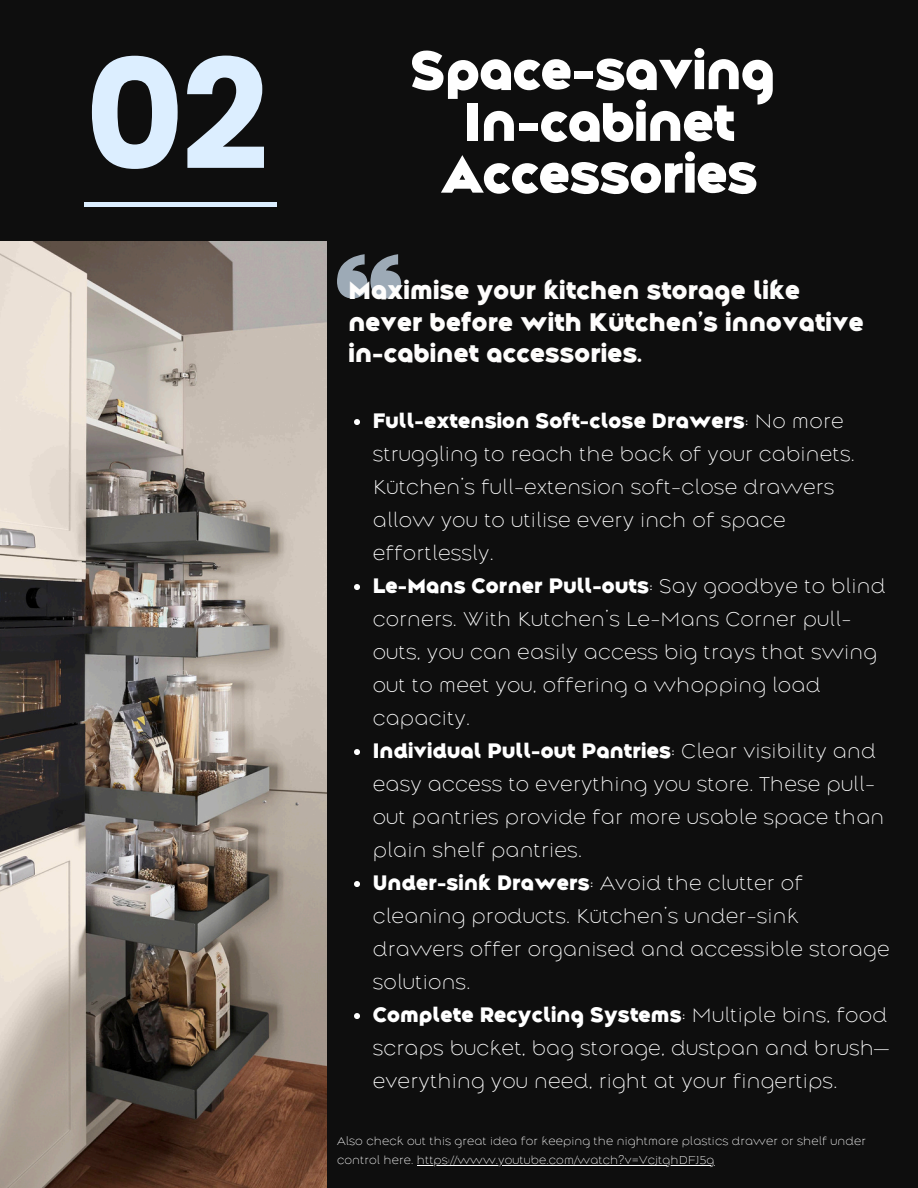
<style>
.page{position:relative;width:918px;height:1188px;background:#0e0e0e}
.page>*{position:absolute;margin:0;border:0;box-sizing:border-box;transform-origin:0 0}
.t1{font:700 152.55px "Poppins";color:#dceeff}
.t2{font:900 54px/51.8px "Along Sanss 2";letter-spacing:-.01em;color:#fff;text-align:center}
.t3{font:900 25.5px/31.5px "Along Sanss 2";letter-spacing:.01em;color:#fefdfc}
.t4{font:200 21px/33px "Along Sanss 2";letter-spacing:.01em;color:#fff}
.t5{font:200 12px/19px "Along Sanss 2";letter-spacing:.01em;color:#fff}
.s1{font-weight:900}
</style>
<div class="page">
<hr style="left:85px;top:202px;width:192px;height:4px;background:#dceeff">
<img style="left:0;top:242px;width:326px;height:946px">
<svg style="left:337px;top:254px;width:64px;height:44px"></svg>
<svg style="left:354px;top:419px;width:6px;height:6px"></svg>
<svg style="left:354px;top:584px;width:6px;height:6px"></svg>
<svg style="left:354px;top:749px;width:6px;height:6px"></svg>
<svg style="left:354px;top:881px;width:6px;height:6px"></svg>
<svg style="left:354px;top:1013px;width:6px;height:6px"></svg>
<hr style="left:417px;top:1165px;width:297px;height:1px;background:#fff">
<p class="t1" style="left:85px;top:9px;width:185px">02</p>
<p class="t2" style="left:410px;top:45px;width:367px">Space-saving<br>In-cabinet<br>Accessories</p>
<h1 class="t3" style="left:348px;top:275px;width:517px">Maximise your kitchen storage like never before with Kütchen’s innovative in-cabinet accessories.</h1>
<p class="t4" style="left:373px;top:405px;width:484px"><span class="s1">Full-extension Soft-close Drawers</span>: No more struggling to reach the back of your cabinets.<br>Kütchen’s full-extension soft-close drawers allow you to utilise every inch of space effortlessly.</p>
<h2 class="t4" style="left:373px;top:570px;width:514px"><span class="s1">Le-Mans Corner Pull-outs</span>: Say goodbye to blind corners. With Kutchen’s Le-Mans Corner pull&shy;outs, you can easily access big trays that swing out to meet you, offering a whopping load capacity.</h2>
<p class="t4" style="left:373px;top:735px;width:513px"><span class="s1">Individual Pull-out Pantries</span>: Clear visibility and easy access to everything you store. These pull&shy;out pantries provide far more usable space than plain shelf pantries.</p>
<p class="t4" style="left:373px;top:867px;width:518px"><span class="s1">Under-sink Drawers</span>: Avoid the clutter of cleaning products. Kütchen’s under-sink drawers offer organised and accessible storage solutions.</p>
<p class="t4" style="left:373px;top:999px;width:518px;text-align:justify"><span class="s1">Complete Recycling Systems</span>: Multiple bins, food scraps bucket, bag storage, dustpan and brush— everything you need, right at your fingertips.</p>
<p class="t5" style="left:337px;top:1132px;width:530px">Also check out this great idea for keeping the nightmare plastics drawer or shelf under control here. https://www.youtube.com/watch?v=VcjtghDFJ5g</p>
</div>
